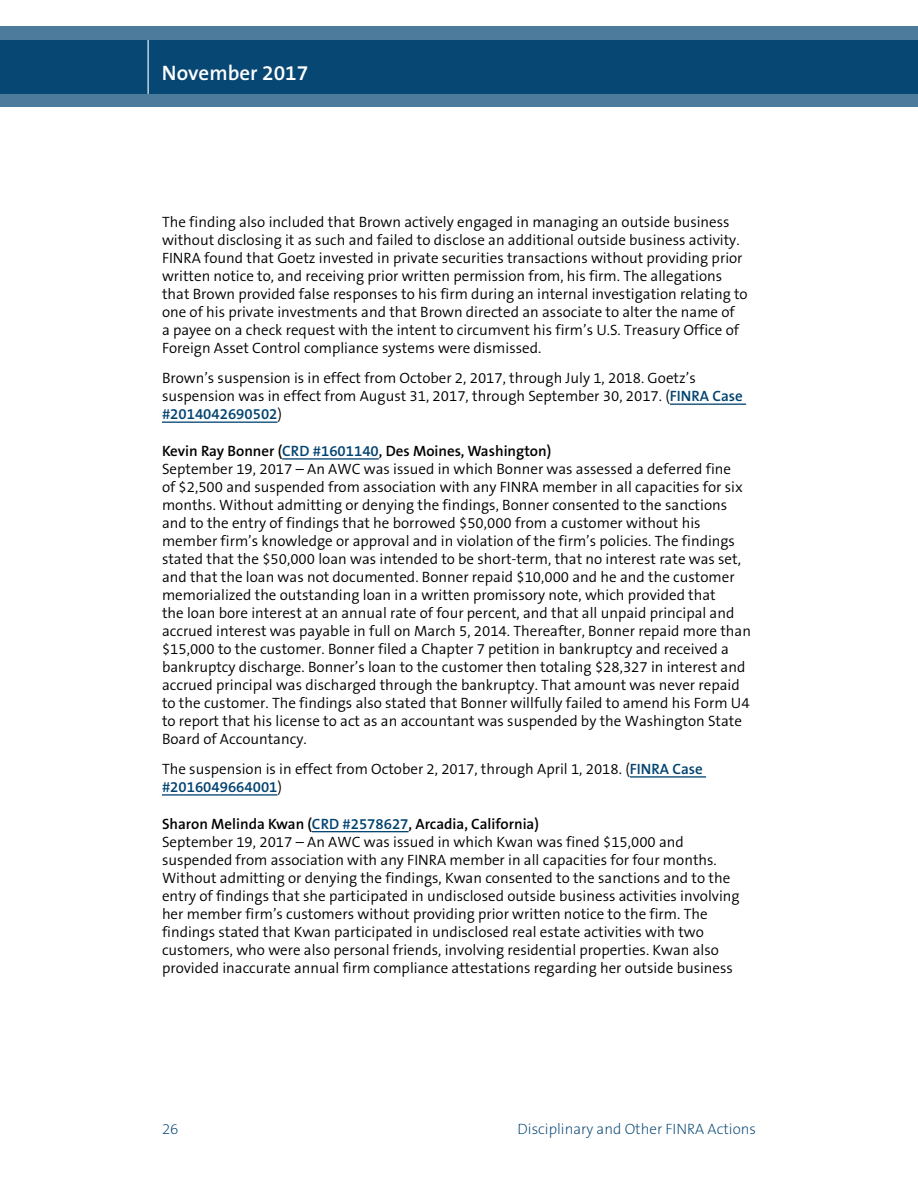
<style>
.page{position:relative;width:918px;height:1188px;background:#fff}
.page>*{position:absolute;margin:0;border:0;box-sizing:border-box;transform-origin:0 0}
.t1{font:600 21px "The Sans B6";color:#fff}
.t2{font:300 15px/18px "The Sans B4";color:#000}
.t3{font:600 15px "The Sans B6";color:#000}
.t4{font:200 15px "The Sans B2";color:#004270}
.t5{font:600 15px "The Sans B6";color:#004270}
.s1{font-family:"The Sans B6";font-weight:600;color:#004270}
.s2{font-family:"The Sans B4";font-weight:300;color:#000}
.s3{color:#004270}
</style>
<div class="page">
<svg style="left:0;top:26px;width:918px;height:81px;background:#1e5881"></svg>
<hr style="left:148px;top:40px;width:1px;height:54px;background:#fff">
<hr style="left:670px;top:404px;width:76px;height:1px;background:#004270">
<hr style="left:162px;top:422px;width:115px;height:1px;background:#004270">
<hr style="left:282px;top:458px;width:97px;height:2px;background:#004270">
<hr style="left:630px;top:776px;width:76px;height:2px;background:#004270">
<hr style="left:162px;top:794px;width:115px;height:2px;background:#004270">
<hr style="left:312px;top:831px;width:97px;height:1px;background:#004270">
<h1 class="t1" style="left:162px;top:62px;width:148px">November 2017</h1>
<p class="t2" style="left:162px;top:213px;width:587px">The finding also included that Brown actively engaged in managing an outside business without disclosing it as such and failed to disclose an additional outside business activity.<br>FINRA found that Goetz invested in private securities transactions without providing prior written notice to, and receiving prior written permission from, his firm. The allegations that Brown provided false responses to his firm during an internal investigation relating to one of his private investments and that Brown directed an associate to alter the name of<br>a payee on a check request with the intent to circumvent his firm’s U.S. Treasury Office of Foreign Asset Control compliance systems were dismissed.</p>
<p class="t2" style="left:162px;top:369px;width:582px">Brown’s suspension is in effect from October 2, 2017, through July 1, 2018. Goetz’s suspension was in effect from August 31, 2017, through September 30, 2017. (<span class="s1">FINRA Case</span></p>
<p class="t5" style="left:162px;top:406px;width:122px">#2014042690502<span class="s2">)</span></p>
<p class="t3" style="left:162px;top:443px;width:391px">Kevin Ray Bonner (<span class="s3">CRD #1601140</span>, Des Moines, Washington)</p>
<p class="t2" style="left:162px;top:460px;width:591px">September 19, 2017 – An AWC was issued in which Bonner was assessed a deferred fine<br>of $2,500 and suspended from association with any FINRA member in all capacities for six months. Without admitting or denying the findings, Bonner consented to the sanctions and to the entry of findings that he borrowed $50,000 from a customer without his member firm’s knowledge or approval and in violation of the firm’s policies. The findings stated that the $50,000 loan was intended to be short-term, that no interest rate was set, and that the loan was not documented. Bonner repaid $10,000 and he and the customer memorialized the outstanding loan in a written promissory note, which provided that<br>the loan bore interest at an annual rate of four percent, and that all unpaid principal and accrued interest was payable in full on March 5, 2014. Thereafter, Bonner repaid more than $15,000 to the customer. Bonner filed a Chapter 7 petition in bankruptcy and received a bankruptcy discharge. Bonner’s loan to the customer then totaling $28,327 in interest and accrued principal was discharged through the bankruptcy. That amount was never repaid to the customer. The findings also stated that Bonner willfully failed to amend his Form U4 to report that his license to act as an accountant was suspended by the Washington State Board of Accountancy.</p>
<p class="t2" style="left:162px;top:760px;width:542px">The suspension is in effect from October 2, 2017, through April 1, 2018. (<span class="s1">FINRA Case</span></p>
<p class="t5" style="left:162px;top:779px;width:122px">#2016049664001<span class="s2">)</span></p>
<p class="t3" style="left:162px;top:815px;width:379px">Sharon Melinda Kwan (<span class="s3">CRD #2578627</span>, Arcadia, California)</p>
<p class="t2" style="left:162px;top:833px;width:579px">September 19, 2017 – An AWC was issued in which Kwan was fined $15,000 and suspended from association with any FINRA member in all capacities for four months.<br>Without admitting or denying the findings, Kwan consented to the sanctions and to the entry of findings that she participated in undisclosed outside business activities involving her member firm’s customers without providing prior written notice to the firm. The findings stated that Kwan participated in undisclosed real estate activities with two customers, who were also personal friends, involving residential properties. Kwan also provided inaccurate annual firm compliance attestations regarding her outside business</p>
<p class="t4" style="left:162px;top:1121px;width:18px">26</p>
<p class="t4" style="left:518px;top:1121px;width:240px">Disciplinary and Other FINRA Actions</p>
</div>
